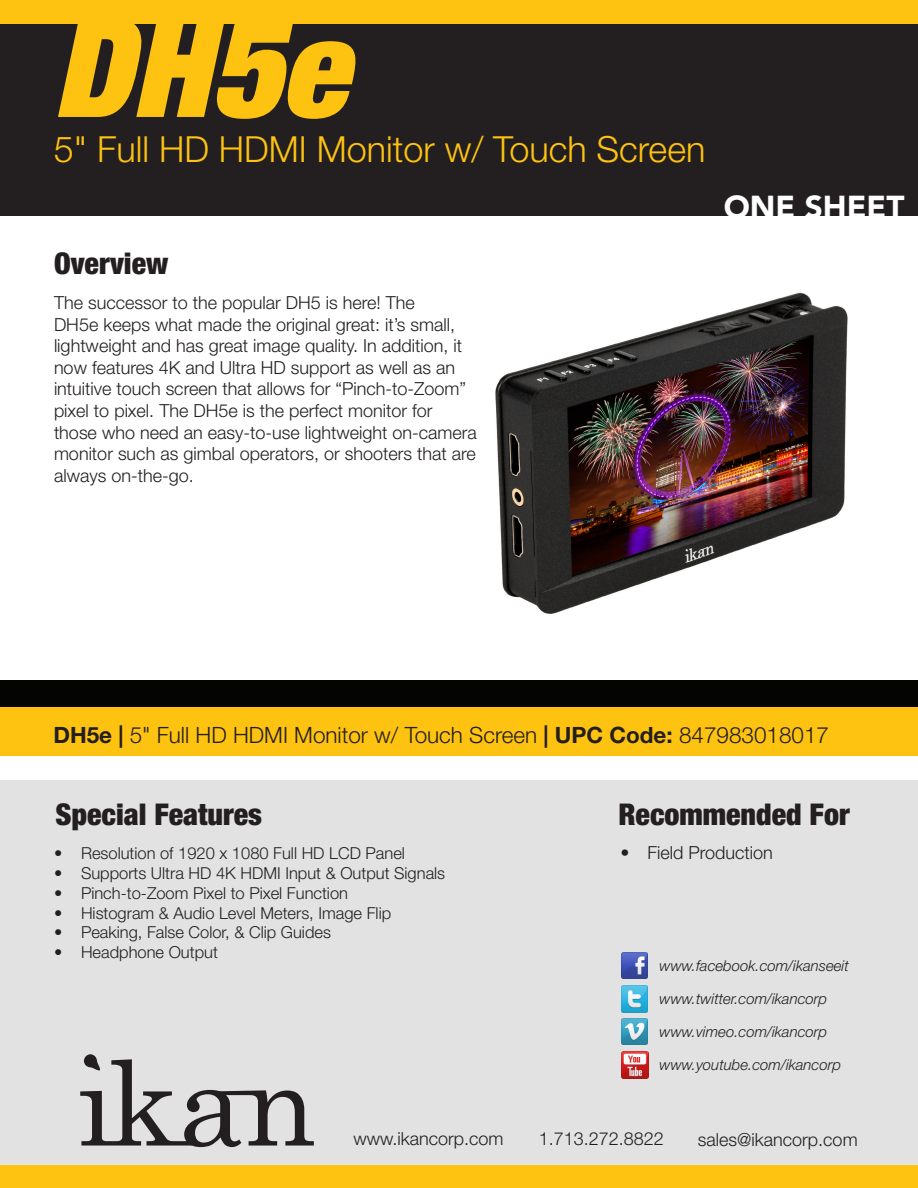
<style>
.page{position:relative;width:918px;height:1188px;background:#fff}
.page>*{position:absolute;margin:0;border:0;box-sizing:border-box;transform-origin:0 0}
.t1{font:italic 900 condensed 136.5px "Helvetica Neue LT Std";color:#fec210}
.t2{font:300 36px "Helvetica Neue LT Std";color:#fec210}
.t3{font:900 31.5px "Avenir LT Std";color:#fff}
.t4{font:900 condensed 30px "Helvetica Neue LT Std";color:#231f20}
.t5{font:300 22.5px "Helvetica Neue LT Std";color:#231f20}
.t6{font:300 18px/21.6px "Helvetica Neue LT Std";color:#231f20}
.t7{font:300 16.5px "Helvetica Neue LT Std";color:#231f20}
.t8{font:italic 300 15px "Helvetica Neue LT Std";color:#231f20}
.s1{font-weight:700}
</style>
<div class="page">
<div style="left:0;top:780px;width:918px;height:408px;background:#e2e2e2"></div>
<svg style="left:80px;top:1054px;width:234px;height:93px"></svg>
<div style="left:0;top:0;width:918px;height:216px;background:#231f20"></div>
<div style="left:0;top:0;width:918px;height:24px;background:#fec210"></div>
<div style="left:0;top:705px;width:918px;height:51px;background:#fec210"></div>
<div style="left:0;top:680px;width:918px;height:27px;background:#040503"></div>
<div style="left:0;top:1165px;width:918px;height:23px;background:#fec210"></div>
<img style="left:621px;top:952px;width:27px;height:27px">
<img style="left:621px;top:985px;width:27px;height:28px">
<img style="left:621px;top:1018px;width:27px;height:27px">
<img style="left:621px;top:1051px;width:28px;height:28px">
<img style="left:495px;top:292px;width:353px;height:322px">
<p class="t1" style="left:53px;top:-19px;width:295px">DH5e</p>
<p class="t2" style="left:54px;top:127px;width:653px">5" Full HD HDMI Monitor w/ Touch Screen</p>
<p class="t4" style="left:54px;top:245px;width:116px">Overview</p>
<p class="t6" style="left:54px;top:291px;width:424px">The successor to the popular DH5 is here! The<br>DH5e keeps what made the original great: it’s small, lightweight and has great image quality. In addition, it now features 4K and Ultra HD support as well as an intuitive touch screen that allows for “Pinch-to-Zoom” pixel to pixel. The DH5e is the perfect monitor for those who need an easy-to-use lightweight on-camera monitor such as gimbal operators, or shooters that are always on-the-go.</p>
<p class="t3" style="left:724px;top:187px;width:182px">ONE SHEET</p>
<p class="t5" style="left:53px;top:721px;width:777px"><span class="s1">DH5e |</span> 5" Full HD HDMI Monitor w/ Touch Screen <span class="s1">| UPC Code:</span> 847983018017</p>
<p class="t4" style="left:56px;top:796px;width:208px">Special Features</p>
<p class="t4" style="left:618px;top:796px;width:233px">Recommended For</p>
<p class="t7" style="left:54px;top:843px;width:352px">• Resolution of 1920 x 1080 Full HD LCD Panel</p>
<p class="t7" style="left:54px;top:863px;width:393px">• Supports Ultra HD 4K HDMI Input &amp; Output Signals</p>
<p class="t7" style="left:54px;top:883px;width:296px">• Pinch-to-Zoom Pixel to Pixel Function</p>
<p class="t7" style="left:54px;top:903px;width:339px">• Histogram &amp; Audio Level Meters, Image Flip</p>
<p class="t7" style="left:54px;top:922px;width:279px">• Peaking, False Color, &amp; Clip Guides</p>
<p class="t7" style="left:54px;top:942px;width:165px">• Headphone Output</p>
<p class="t6" style="left:620px;top:841px;width:154px">• Field Production</p>
<p class="t8" style="left:660px;top:957px;width:191px">www.facebook.com/ikanseeit</p>
<p class="t8" style="left:660px;top:990px;width:169px">www.twitter.com/ikancorp</p>
<p class="t8" style="left:660px;top:1023px;width:169px">www.vimeo.com/ikancorp</p>
<p class="t8" style="left:660px;top:1056px;width:183px">www.youtube.com/ikancorp</p>
<p class="t6" style="left:353px;top:1127px;width:152px">www.ikancorp.com</p>
<p class="t6" style="left:539px;top:1128px;width:127px">1.713.272.8822</p>
<p class="t6" style="left:698px;top:1128px;width:161px">sales@ikancorp.com</p>
</div>
